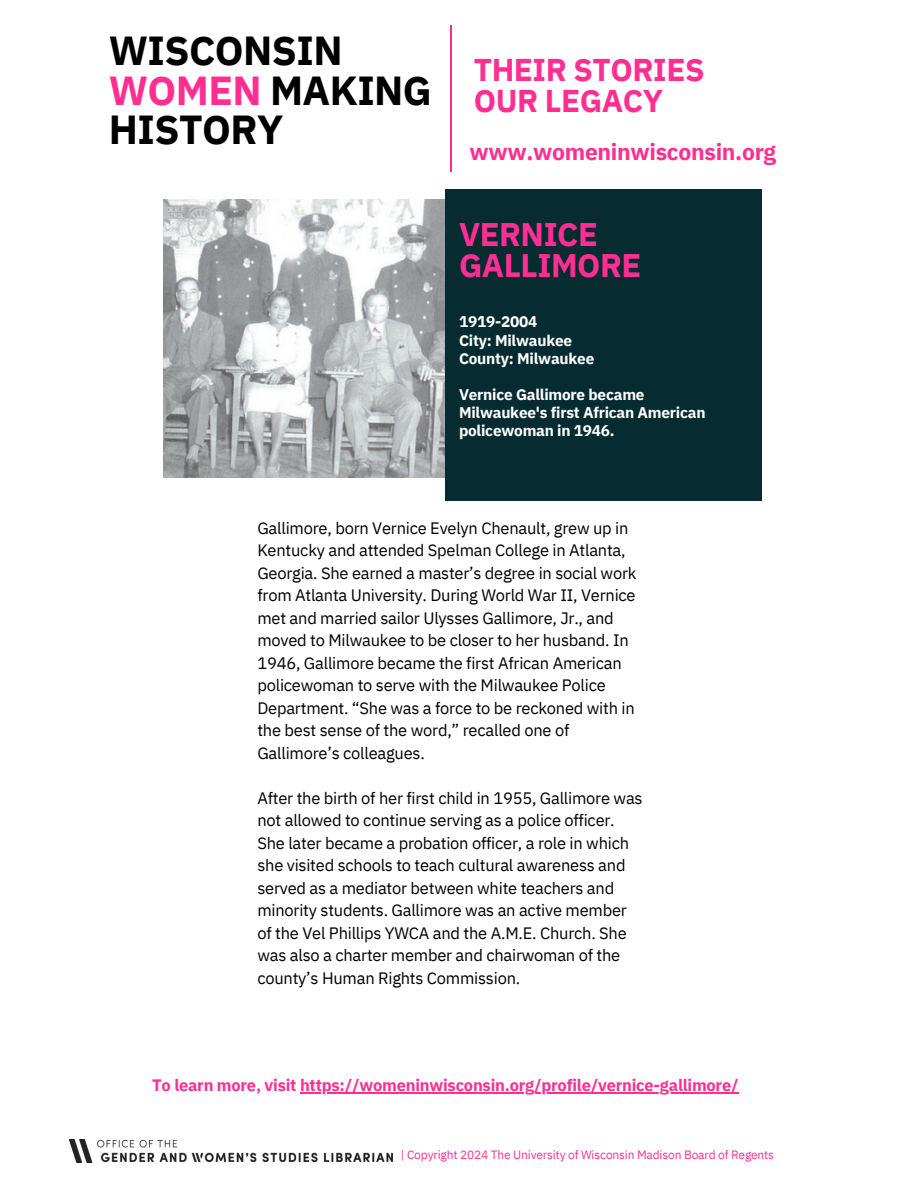
<style>
.page{position:relative;width:918px;height:1188px;background:#fff}
.page>*{position:absolute;margin:0;border:0;box-sizing:border-box;transform-origin:0 0}
.t1{font:700 40.5px/39.8px "IBM Plex Sans";letter-spacing:-.015em;color:#000}
.t2{font:700 32.55px/31.5px "IBM Plex Sans";letter-spacing:-.015em;color:#ff2f92}
.t3{font:700 31.35px/30.6px "IBM Plex Sans";letter-spacing:-.015em;color:#ff2f92}
.t4{font:700 22.95px "IBM Plex Sans";letter-spacing:-.015em;color:#ff2f92}
.t5{font:16.5px/22.5px "IBM Plex Sans";letter-spacing:-.015em;color:#000}
.t6{font:700 16.5px "IBM Plex Sans";letter-spacing:-.015em;color:#ff2f92}
.t7{font:700 15.45px/18.1px "IBM Plex Sans";letter-spacing:-.015em;color:#feffff}
.t8{font:12px "IBM Plex Sans";letter-spacing:-.015em;color:#ff2f92}
.s1{color:#ff2f92}
</style>
<div class="page">
<img style="left:164px;top:200px;width:281px;height:278px">
<div style="left:445px;top:189px;width:317px;height:311px;background:#062b31"></div>
<hr style="left:450px;top:26px;width:1px;height:146px;background:#ff2f92">
<img style="left:70px;top:1140px;width:322px;height:22px">
<hr style="left:300px;top:1092px;width:438px;height:1px;background:#ff2f92">
<h4 class="t1" style="left:109px;top:30px;width:325px">WISCONSIN<br><span class="s1">WOMEN</span> MAKING<br>HISTORY</h4>
<h4 class="t3" style="left:474px;top:54px;width:232px">THEIR STORIES<br>OUR LEGACY</h4>
<h5 class="t4" style="left:470px;top:137px;width:308px">www.womeninwisconsin.org</h5>
<h5 class="t2" style="left:459px;top:218px;width:184px">VERNICE<br>GALLIMORE</h5>
<h4 class="t7" style="left:459px;top:312px;width:137px">1919-2004<br>City: Milwaukee<br>County: Milwaukee</h4>
<p class="t7" style="left:459px;top:385px;width:248px">Vernice Gallimore became<br>Milwaukee's first African American policewoman in 1946.</p>
<h3 class="t5" style="left:257px;top:516px;width:381px">Gallimore, born Vernice Evelyn Chenault, grew up in Kentucky and attended Spelman College in Atlanta, Georgia. She earned a master’s degree in social work from Atlanta University. During World War II, Vernice met and married sailor Ulysses Gallimore, Jr., and moved to Milwaukee to be closer to her husband. In 1946, Gallimore became the first African American policewoman to serve with the Milwaukee Police Department. “She was a force to be reckoned with in the best sense of the word,” recalled one of Gallimore’s colleagues.</h3>
<h2 class="t5" style="left:257px;top:786px;width:387px">After the birth of her first child in 1955, Gallimore was not allowed to continue serving as a police officer.<br>She later became a probation officer, a role in which she visited schools to teach cultural awareness and served as a mediator between white teachers and minority students. Gallimore was an active member of the Vel Phillips YWCA and the A.M.E. Church. She was also a charter member and chairwoman of the county’s Human Rights Commission.</h2>
<p class="t6" style="left:152px;top:1074px;width:588px">To learn more, visit https://womeninwisconsin.org/profile/vernice-gallimore/</p>
<p class="t8" style="left:401px;top:1146px;width:375px">| Copyright 2024 The University of Wisconsin Madison Board of Regents</p>
</div>
